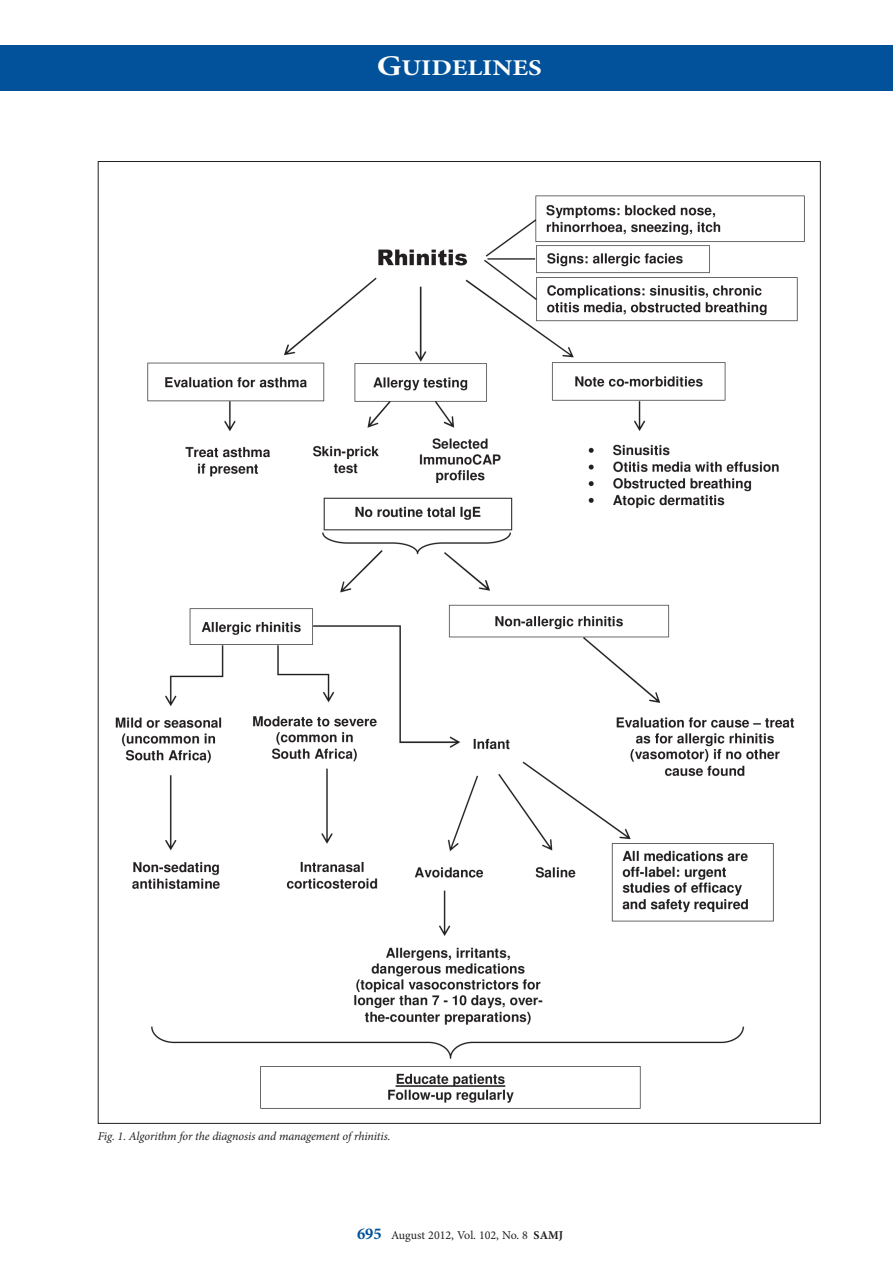
<style>
.page{position:relative;width:893px;height:1263px;background:#fff}
.page>*{position:absolute;margin:0;border:0;box-sizing:border-box;transform-origin:0 0}
.t1{font:700 22.5px "Minion Pro";color:#fff;scale:1.2 1}
.CAPTIONS{font:italic 12px "Minion Pro";letter-spacing:-.01em;color:#231f20}
.t2{font:12px "Minion Pro";color:#231f20}
.s1{font-size:28.5px}
.s2{font-weight:700;font-size:16.5px;color:#01529a}
.s3{font-weight:700}
</style>
<div class="page">
<div style="left:0;top:45px;width:893px;height:45px;background:#01529a"></div>
<img style="left:115px;top:195px;width:690px;height:913px">
<h1 class="t1" style="left:377px;top:52px;width:139px"><span class="s1">G</span>UIDELINES</h1>
<p class="CAPTIONS" style="left:98px;top:1128px;width:294px">Fig. 1. Algorithm for the diagnosis and management of rhinitis.</p>
<p class="t2" style="left:357px;top:1227px;width:208px"><span class="s2">695</span> August 2012, Vol. 102, No. 8 <span class="s3">SAMJ</span></p>
</div>
